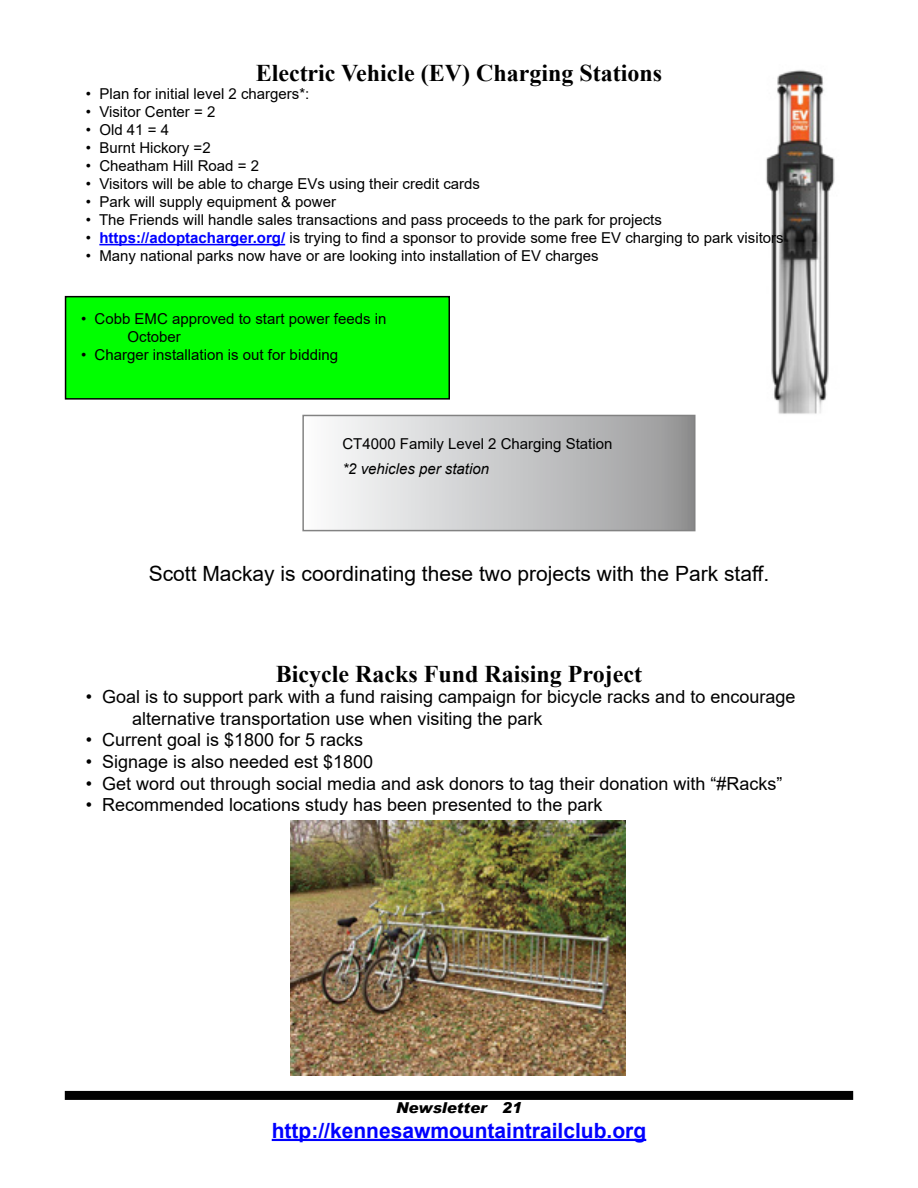
<style>
.page{position:relative;width:918px;height:1188px;background:#fff}
.page>*{position:absolute;margin:0;border:0;box-sizing:border-box;transform-origin:0 0}
.t1{font:700 24px "Times New Roman";color:#000}
.t2{font:21px "Arial";color:#000}
.t3{font:700 21px "Arial";color:#00f}
.t4{font:18px/21.6px "Arial";color:#000}
.t5{font:15px/18px "Arial";color:#000}
.t6{font:italic 15px "Arial";color:#000}
.t7{font:italic 900 15px "Arial";color:#000}
.s1{font-weight:700;color:#00f}
</style>
<div class="page">
<div style="left:65px;top:1091px;width:788px;height:9px;background:#000"></div>
<hr style="left:272px;top:1139px;width:374px;height:2px;background:#00f">
<div style="left:303px;top:415px;width:392px;height:116px;background:linear-gradient(to right,#fdfeff,#979798)"></div>
<img style="left:766px;top:70px;width:69px;height:344px">
<img style="left:291px;top:821px;width:334px;height:255px">
<div style="left:66px;top:297px;width:383px;height:102px;background:#0f0"></div>
<div style="left:65px;top:296px;width:385px;height:104px;border:2px solid #000"></div>
<hr style="left:99px;top:244px;width:186px;height:1px;background:#00f">
<h1 class="t1" style="left:256px;top:56px;width:408px">Electric Vehicle (EV) Charging Stations</h1>
<p class="t5" style="left:86px;top:85px;width:225px">• Plan for initial level 2 chargers*:</p>
<p class="t5" style="left:86px;top:103px;width:131px">• Visitor Center = 2</p>
<p class="t5" style="left:86px;top:121px;width:85px">• Old 41 = 4</p>
<p class="t5" style="left:86px;top:139px;width:126px">• Burnt Hickory =2</p>
<p class="t5" style="left:86px;top:157px;width:175px">• Cheatham Hill Road = 2</p>
<p class="t5" style="left:86px;top:175px;width:396px">• Visitors will be able to charge EVs using their credit cards</p>
<p class="t5" style="left:86px;top:193px;width:252px">• Park will supply equipment &amp; power</p>
<p class="t5" style="left:86px;top:211px;width:578px">• The Friends will handle sales transactions and pass proceeds to the park for projects</p>
<p class="t5" style="left:86px;top:229px;width:699px">• <span class="s1">https://adoptacharger.org/</span> is trying to find a sponsor to provide some free EV charging to park visitors</p>
<p class="t5" style="left:86px;top:247px;width:514px">• Many national parks now have or are looking into installation of EV charges</p>
<p class="t5" style="left:128px;top:310px;width:260px;text-indent:-46px">• Cobb EMC approved to start power feeds in<br>October</p>
<p class="t5" style="left:81px;top:346px;width:259px">• Charger installation is out for bidding</p>
<p class="t5" style="left:342px;top:435px;width:272px">CT4000 Family Level 2 Charging Station</p>
<p class="t6" style="left:342px;top:459px;width:148px">*2 vehicles per station</p>
<h2 class="t2" style="left:149px;top:559px;width:622px">Scott Mackay is coordinating these two projects with the Park staff.</h2>
<h1 class="t1" style="left:276px;top:656px;width:368px">Bicycle Racks Fund Raising Project</h1>
<p class="t4" style="left:132px;top:686px;width:665px;text-indent:-46px">• Goal is to support park with a fund raising campaign for bicycle racks and to encourage alternative transportation use when visiting the park</p>
<p class="t4" style="left:86px;top:729px;width:279px">• Current goal is $1800 for 5 racks</p>
<p class="t4" style="left:86px;top:751px;width:289px">• Signage is also needed est $1800</p>
<p class="t4" style="left:86px;top:772px;width:698px">• Get word out through social media and ask donors to tag their donation with “#Racks”</p>
<p class="t4" style="left:86px;top:794px;width:518px">• Recommended locations study has been presented to the park</p>
<p class="t7" style="left:396px;top:1098px;width:127px">Newsletter 21</p>
<h2 class="t3" style="left:272px;top:1116px;width:376px">http://kennesawmountaintrailclub.org</h2>
</div>
